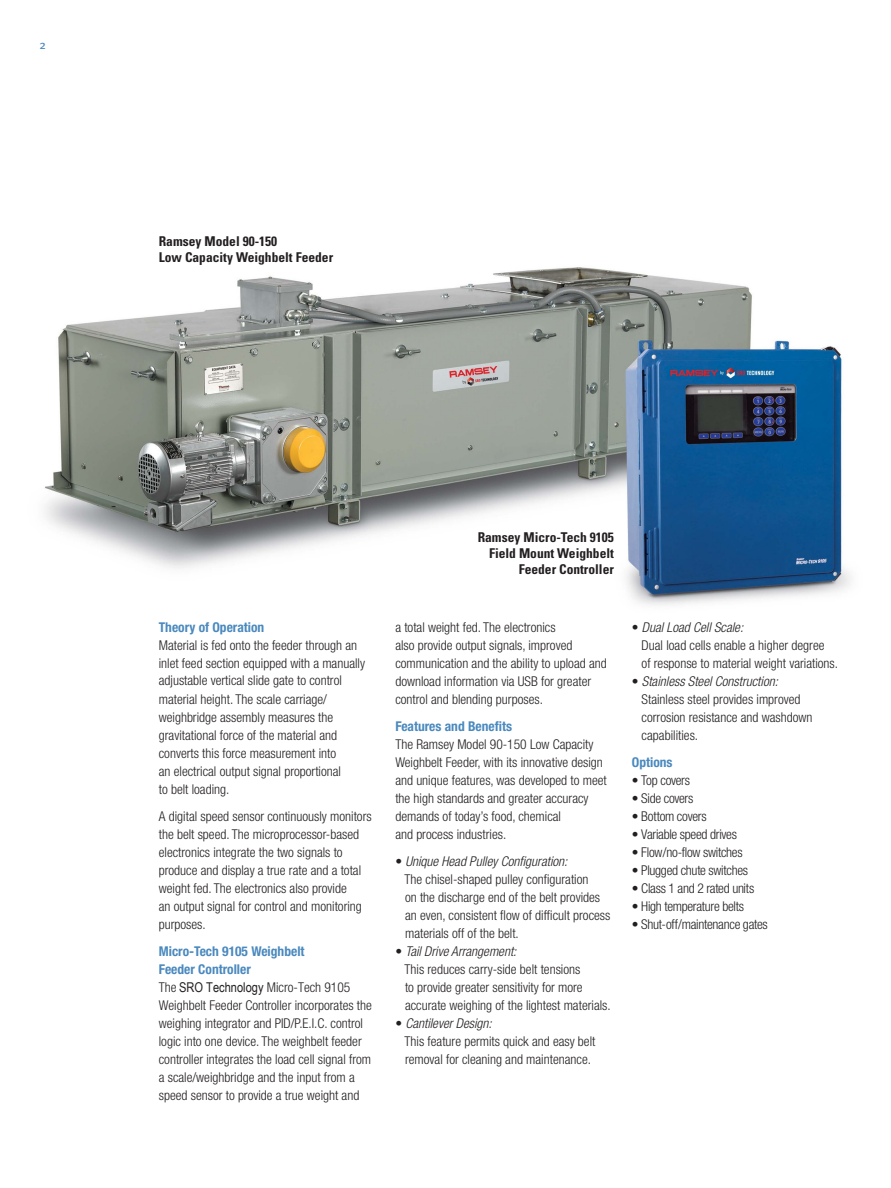
<style>
.page{position:relative;width:891px;height:1188px;background:#fff}
.page>*{position:absolute;margin:0;border:0;box-sizing:border-box;transform-origin:0 0}
.Location_Numbers{font:300 condensed 13.5px/18px "Helvetica Neue";color:#231f20}
.Location_Numbers-2{font:300 condensed 13.5px "Helvetica Neue";letter-spacing:-.02em;color:#231f20}
.t1{font:700 condensed 13.5px/16.2px "Univers LT Std";color:#231f20;text-align:right}
.t2{font:700 condensed 13.5px "Helvetica Neue";color:#4a89be}
.Location_Numbers-3{font:300 condensed 13.5px "Helvetica Neue";letter-spacing:-.025em;color:#231f20}
.Page_Numbers{font:12px "Meta Book Caps";color:#4a89be}
.s1{font-weight:700;color:#4a89be}
.s2{font-family:"Arial Narrow";font-weight:400;font-stretch:normal}
.s3{font-style:italic}
</style>
<div class="page">
<img style="left:45px;top:267px;width:806px;height:338px">
<p class="Page_Numbers" style="left:40px;top:38px;width:8px">2</p>
<p class="t1" style="left:159px;top:233px;width:120px">Ramsey Model 90-150</p>
<p class="t1" style="left:159px;top:249px;width:176px">Low Capacity Weighbelt Feeder</p>
<p class="Location_Numbers" style="left:159px;top:618px;width:208px"><span class="s1">Theory of Operation<br></span>Material is fed onto the feeder through an inlet feed section equipped with a manually adjustable vertical slide gate to control</p>
<p class="Location_Numbers" style="left:159px;top:690px;width:184px">material height. The scale carriage/ weighbridge assembly measures the gravitational force of the material and converts this force measurement into an electrical output signal proportional to belt loading.</p>
<p class="Location_Numbers" style="left:159px;top:807px;width:214px">A digital speed sensor continuously monitors the belt speed. The microprocessor-based electronics integrate the two signals to produce and display a true rate and a total weight fed. The electronics also provide<br>an output signal for control and monitoring purposes.</p>
<p class="Location_Numbers" style="left:159px;top:942px;width:215px"><span class="s1">Micro-Tech 9105 Weighbelt<br>Feeder Controller<br></span>The <span class="s2">SRO Technology</span> Micro-Tech 9105<br>Weighbelt Feeder Controller incorporates the weighing integrator and PID/P.E.I.C. control logic into one device. The weighbelt feeder controller integrates the load cell signal from a scale/weighbridge and the input from a speed sensor to provide a true weight and</p>
<p class="t1" style="left:478px;top:529px;width:138px">Ramsey Micro-Tech 9105<br>Field Mount Weighbelt<br>Feeder Controller</p>
<p class="Location_Numbers" style="left:395px;top:618px;width:213px">a total weight fed. The electronics<br>also provide output signals, improved communication and the ability to upload and download information via USB for greater control and blending purposes.</p>
<p class="t2" style="left:395px;top:718px;width:118px">Features and Benefits</p>
<p class="Location_Numbers" style="left:395px;top:735px;width:213px">The Ramsey Model 90-150 Low Capacity Weighbelt Feeder, with its innovative design and unique features, was developed to meet the high standards and greater accuracy demands of today’s food, chemical<br>and process industries.</p>
<p class="Location_Numbers" style="left:405px;top:852px;width:207px;text-indent:-9px">• <span class="s3">Unique Head Pulley Configuration:<br></span>The chisel-shaped pulley configuration<br>on the discharge end of the belt provides an even, consistent flow of difficult process materials off of the belt.</p>
<p class="Location_Numbers" style="left:405px;top:942px;width:177px;text-indent:-9px">• <span class="s3">Tail Drive Arrangement:<br></span>This reduces carry-side belt tensions</p>
<p class="Location_Numbers" style="left:405px;top:978px;width:179px">to provide greater sensitivity for more</p>
<p class="Location_Numbers" style="left:405px;top:996px;width:207px">accurate weighing of the lightest materials.</p>
<p class="Location_Numbers" style="left:405px;top:1014px;width:192px;text-indent:-9px">• <span class="s3">Cantilever Design:<br></span>This feature permits quick and easy belt removal for cleaning and maintenance.</p>
<p class="Location_Numbers" style="left:642px;top:618px;width:184px;text-indent:-10px">• <span class="s3">Dual Load Cell Scale:<br></span>Dual load cells enable a higher degree</p>
<p class="Location_Numbers" style="left:642px;top:654px;width:198px">of response to material weight variations.</p>
<p class="Location_Numbers" style="left:642px;top:672px;width:172px;text-indent:-10px">• <span class="s3">Stainless Steel Construction:<br></span>Stainless steel provides improved corrosion resistance and washdown capabilities.</p>
<p class="t2" style="left:632px;top:754px;width:42px">Options</p>
<p class="Location_Numbers-2" style="left:632px;top:772px;width:60px">• Top covers</p>
<p class="Location_Numbers-2" style="left:632px;top:790px;width:63px">• Side covers</p>
<p class="Location_Numbers-2" style="left:632px;top:808px;width:76px">• Bottom covers</p>
<p class="Location_Numbers-2" style="left:632px;top:826px;width:107px">• Variable speed drives</p>
<p class="Location_Numbers-2" style="left:632px;top:844px;width:112px">• Flow/no-flow switches</p>
<p class="Location_Numbers-2" style="left:632px;top:862px;width:118px">• Plugged chute switches</p>
<p class="Location_Numbers-2" style="left:632px;top:880px;width:124px">• Class 1 and 2 rated units</p>
<p class="Location_Numbers-3" style="left:632px;top:898px;width:114px">• High temperature belts</p>
<p class="Location_Numbers-2" style="left:632px;top:916px;width:137px">• Shut-off/maintenance gates</p>
</div>
